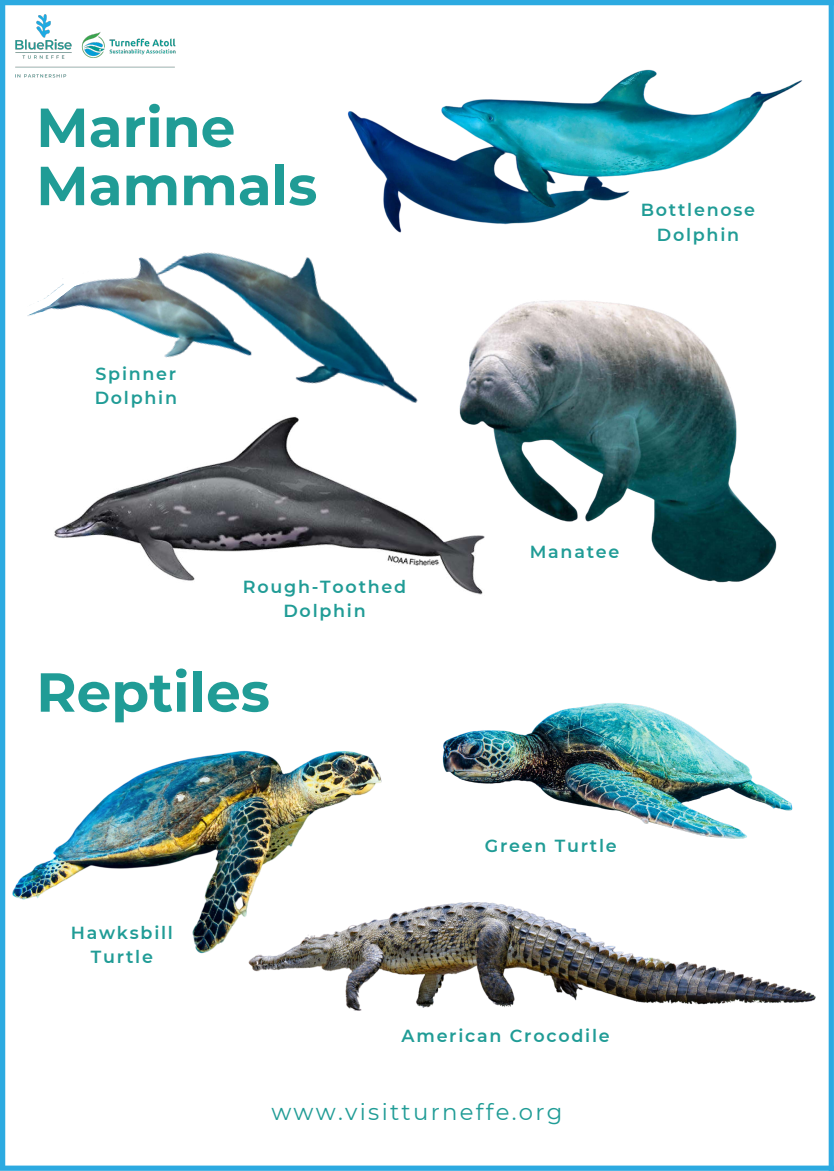
<style>
.page{position:relative;width:834px;height:1171px;background:#fff}
.page>*{position:absolute;margin:0;border:0;box-sizing:border-box;transform-origin:0 0}
.t1{font:700 54.88px/58.2px "Montserrat";color:#209c96}
.t2{font:22.75px "Montserrat";letter-spacing:.1em;color:#209c96}
.t3{font:600 17.5px/24.3px "Montserrat";letter-spacing:.1em;color:#209c96;text-align:center}
</style>
<div class="page">
<div style="left:0;top:1165px;width:833px;height:6px;background:#2caae1"></div>
<div style="left:0;top:0;width:5px;height:1168px;background:#2caae1"></div>
<div style="left:828px;top:3px;width:5px;height:1168px;background:#2caae1"></div>
<div style="left:0;top:0;width:833px;height:5px;background:#2caae1"></div>
<img style="left:348px;top:69px;width:455px;height:156px">
<div style="left:737px;top:50px;width:44px;height:27px;background:#fff"></div>
<img style="left:469px;top:300px;width:308px;height:283px">
<img style="left:54px;top:363px;width:430px;height:232px">
<img style="left:5px;top:733px;width:377px;height:234px">
<img style="left:442px;top:703px;width:351px;height:136px">
<img style="left:238px;top:880px;width:578px;height:131px">
<img style="left:15px;top:14px;width:161px;height:64px">
<img style="left:54px;top:196px;width:365px;height:305px">
<svg style="left:27px;top:269px;width:60px;height:54px"></svg>
<h1 class="t1" style="left:36px;top:98px;width:282px">Marine<br>Mammals</h1>
<p class="t3" style="left:95px;top:361px;width:84px;text-align:left">Spinner<br>Dolphin</p>
<p class="t3" style="left:640px;top:198px;width:116px">Bottlenose<br>Dolphin</p>
<p class="t3" style="left:243px;top:575px;width:165px">Rough-Toothed<br>Dolphin</p>
<h1 class="t1" style="left:36px;top:663px;width:235px">Reptiles</h1>
<p class="t3" style="left:71px;top:920px;width:104px">Hawksbill<br>Turtle</p>
<p class="t3" style="left:529px;top:539px;width:91px">Manatee</p>
<p class="t3" style="left:485px;top:833px;width:133px">Green Turtle</p>
<p class="t3" style="left:401px;top:1023px;width:209px">American Crocodile</p>
<h2 class="t2" style="left:271px;top:1098px;width:292px">www.visitturneffe.org</h2>
</div>
